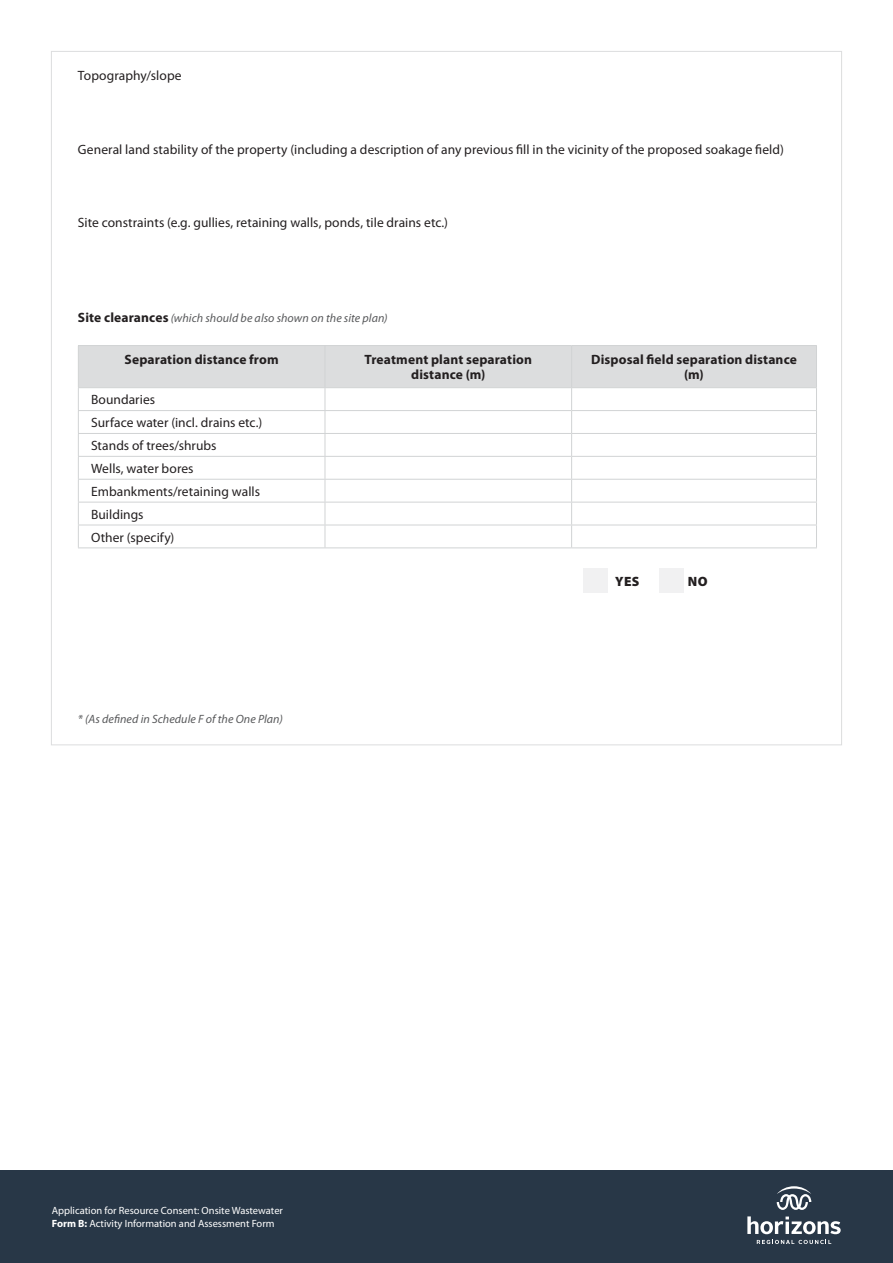
<style>
.page{position:relative;width:893px;height:1263px;background:#fff}
.page>*{position:absolute;margin:0;border:0;box-sizing:border-box;transform-origin:0 0}
.t1{font:13.5px/23px "Myriad Pro";letter-spacing:.005em;color:#231f20}
.t2{font:700 13.5px/15px "Myriad Pro";letter-spacing:.01em;color:#231f20;text-align:center}
.t3{font:900 13.5px "Myriad Pro";color:#231f20}
.t4{font:italic 12px "Myriad Pro";letter-spacing:.005em;color:#58595b}
.t5{font:10.5px/13.5px "Myriad Pro";color:#fff}
.s1{font-weight:700;font-style:normal;font-size:13.5px;color:#231f20}
.s2{font-weight:700}
</style>
<div class="page">
<div style="left:0;top:1170px;width:893px;height:93px;background:#283747"></div>
<svg style="left:757px;top:1240px;width:74px;height:4px"></svg>
<svg style="left:747px;top:1216px;width:94px;height:18px"></svg>
<svg style="left:777px;top:1186px;width:34px;height:24px"></svg>
<hr style="left:78px;top:345px;width:247px;height:1px;background:#d1d3d4">
<hr style="left:325px;top:345px;width:247px;height:1px;background:#d1d3d4">
<hr style="left:572px;top:345px;width:245px;height:1px;background:#d1d3d4">
<svg style="left:78px;top:346px;width:739px;height:201px"></svg>
<hr style="left:78px;top:547px;width:247px;height:1px;background:#d1d3d4">
<hr style="left:325px;top:547px;width:247px;height:1px;background:#d1d3d4">
<hr style="left:572px;top:547px;width:245px;height:1px;background:#d1d3d4">
<div style="left:659px;top:568px;width:24px;height:24px;background:#f1f1f2"></div>
<div style="left:583px;top:568px;width:25px;height:24px;background:#f1f1f2"></div>
<p class="t1" style="left:78px;top:64px;width:105px">Topography/slope</p>
<p class="t1" style="left:78px;top:138px;width:708px">General land stability of the property (including a description of any previous fill in the vicinity of the proposed soakage field)</p>
<p class="t1" style="left:78px;top:211px;width:372px">Site constraints (e.g. gullies, retaining walls, ponds, tile drains etc.)</p>
<p class="t4" style="left:78px;top:311px;width:311px"><span class="s1">Site clearances</span> (which should be also shown on the site plan)</p>
<p class="t2" style="left:125px;top:352px;width:156px">Separation distance from</p>
<p class="t2" style="left:365px;top:352px;width:169px">Treatment plant separation distance (m)</p>
<p class="t2" style="left:591px;top:352px;width:207px">Disposal field separation distance (m)</p>
<p class="t1" style="left:91px;top:388px;width:173px">Boundaries<br>Surface water (incl. drains etc.)<br>Stands of trees/shrubs<br>Wells, water bores<br>Embankments/retaining walls<br>Buildings<br>Other (specify)</p>
<p class="t4" style="left:78px;top:711px;width:206px">* (As defined in Schedule F of the One Plan)</p>
<p class="t5" style="left:52px;top:1203px;width:233px">Application for Resource Consent: Onsite Wastewater<br><span class="s2">Form B:</span> Activity Information and Assessment Form</p>
<p class="t3" style="left:615px;top:572px;width:26px">YES</p>
<p class="t3" style="left:688px;top:572px;width:21px">NO</p>
</div>
